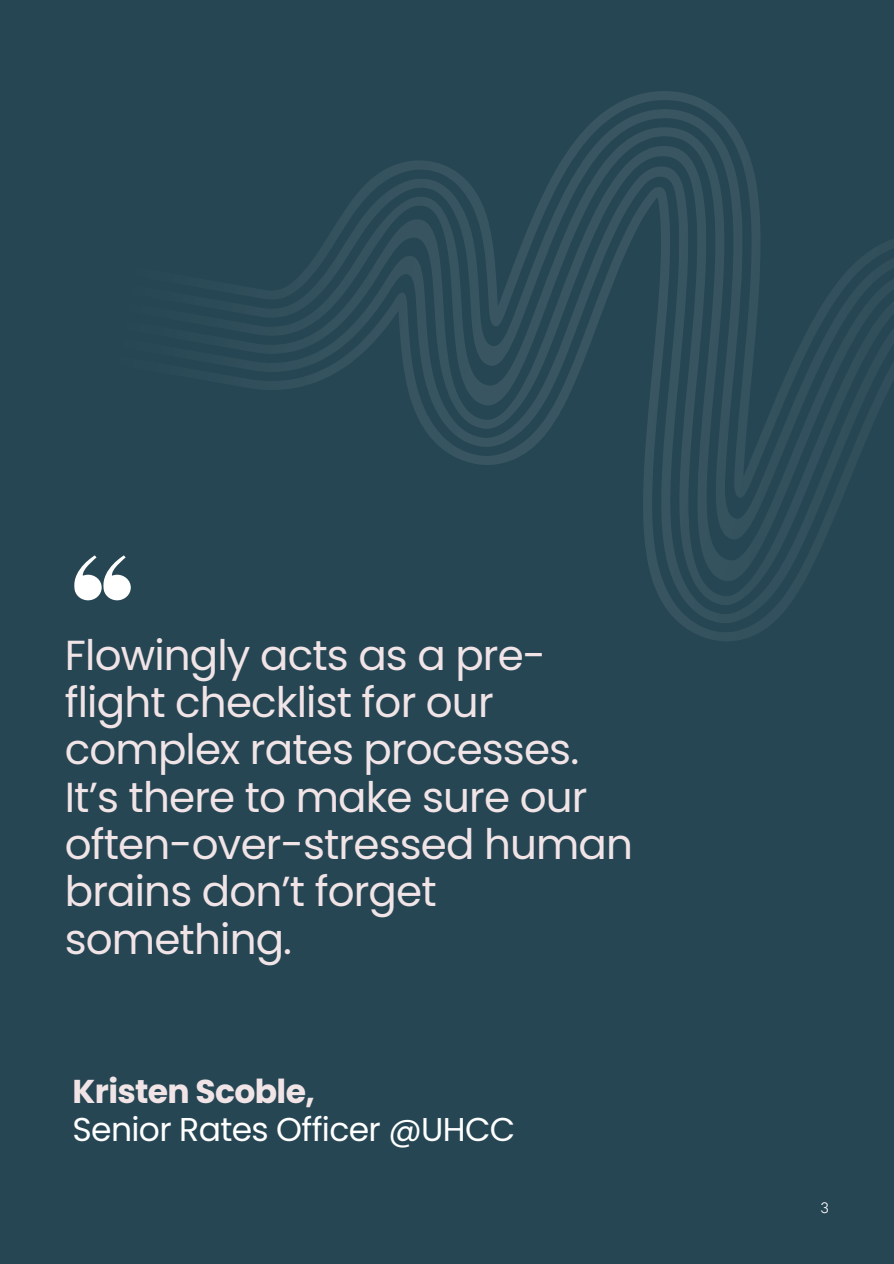
<style>
.page{position:relative;width:894px;height:1264px;background:#fff}
.page>*{position:absolute;margin:0;border:0;box-sizing:border-box;transform-origin:0 0}
.t1{font:42px/47.2px "Poppins";letter-spacing:-.02em;color:#f1e4e7}
.t2{font:33px "Poppins";letter-spacing:-.02em;color:#fff}
.t3{font:700 33px "Poppins";letter-spacing:-.02em;color:#f1e4e7}
.t4{font:15px "TT Commons Pro";color:#fafafa}
</style>
<div class="page">
<div style="left:0;top:0;width:893px;height:1263px;background:#264653"></div>
<svg style="left:85px;top:91px;width:808px;height:550px"></svg>
<svg style="left:74px;top:555px;width:57px;height:45px"></svg>
<p class="t1" style="left:65px;top:631px;width:569px">Flowingly acts as a pre&shy;flight checklist for our complex rates processes.<br>It’s there to make sure our often-over-stressed human brains don’t forget something.</p>
<p class="t3" style="left:72px;top:1068px;width:244px">Kristen Scoble,</p>
<p class="t2" style="left:72px;top:1105px;width:444px">Senior Rates Officer @UHCC</p>
<p class="t4" style="left:820px;top:1197px;width:9px">3</p>
</div>
